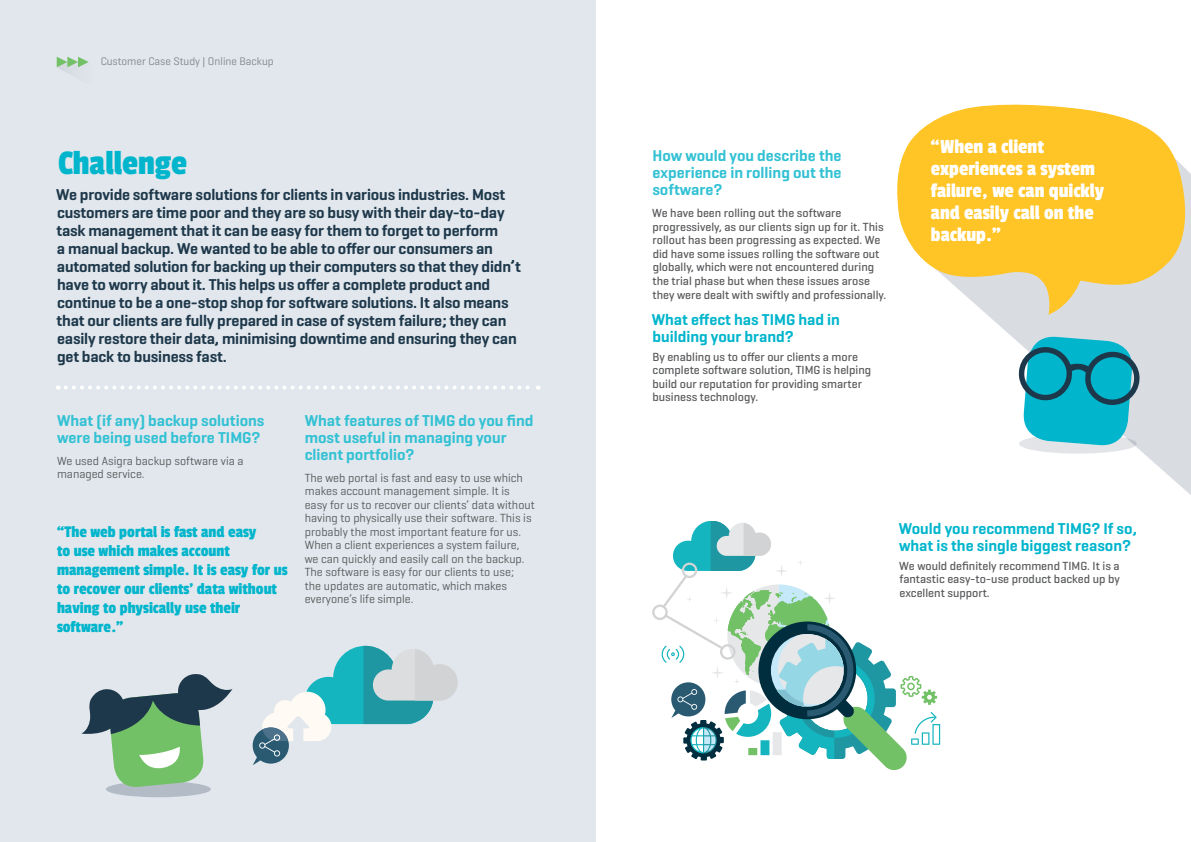
<style>
.page{position:relative;width:1191px;height:842px;background:#fff}
.page>*{position:absolute;margin:0;border:0;box-sizing:border-box;transform-origin:0 0}
.t1{font:36px "Passion One";color:#00b5cc}
.t2{font:21px/22px "Passion One";color:#fff}
.t3{font:17px/19px "Passion One";color:#00b5cc}
.t4{font:600 16px/18px "Geogrotesque";letter-spacing:-.01em;color:#1e384b}
.t5{font:600 16px/17px "Geogrotesque";color:#32c1d4}
.t6{font:600 16px/17px "Geogrotesque";color:#00b5cc}
.t7{font:500 12px/13.6px "Geogrotesque";color:#58595b}
.t8{font:12px/13.5px "Geogrotesque";color:#58595b}
.t9{font:11.2px "Geogrotesque";color:#939598}
</style>
<div class="page">
<svg style="left:988px;top:168px;width:203px;height:327px;fill:#d9dce1"></svg>
<div style="left:0;top:0;width:595px;height:842px;background:#e1e7ec"></div>
<svg style="left:57px;top:57px;width:32px;height:16px"></svg>
<svg style="left:66px;top:385px;width:473px;height:4px"></svg>
<svg style="left:897px;top:104px;width:288px;height:211px;background:#facf5a"></svg>
<svg style="left:652px;top:522px;width:288px;height:248px"></svg>
<div style="left:1019px;top:434px;width:117px;height:20px;background:#e2e4e8;border-radius:50%"></div>
<svg style="left:1017px;top:335px;width:124px;height:112px;background:#37b0c2"></svg>
<div style="left:106px;top:781px;width:105px;height:16px;background:#b3bbc6;border-radius:50%"></div>
<svg style="left:81px;top:674px;width:151px;height:115px"></svg>
<svg style="left:253px;top:646px;width:204px;height:119px"></svg>
<p class="t9" style="left:100px;top:54px;width:175px">Customer Case Study | Online Backup</p>
<h1 class="t1" style="left:58px;top:144px;width:130px">Challenge</h1>
<p class="t4" style="left:56px;top:186px;width:466px">We provide software solutions for clients in various industries. Most customers are time poor and they are so busy with their day-to-day task management that it can be easy for them to forget to perform<br>a manual backup. We wanted to be able to offer our consumers an automated solution for backing up their computers so that they didn’t have to worry about it. This helps us offer a complete product and continue to be a one-stop shop for software solutions. It also means that our clients are fully prepared in case of system failure; they can easily restore their data, minimising downtime and ensuring they can get back to business fast.</p>
<p class="t5" style="left:57px;top:412px;width:209px">What (if any) backup solutions were being used before TIMG?</p>
<p class="t8" style="left:57px;top:453px;width:188px">We used Asigra backup software via a managed service.</p>
<p class="t3" style="left:57px;top:522px;width:232px">“The web portal is fast and easy<br>to use which makes account management simple. It is easy for us to recover our clients’ data without having to physically use their software.”</p>
<p class="t5" style="left:305px;top:412px;width:230px">What features of TIMG do you find most useful in managing your client portfolio?</p>
<p class="t8" style="left:305px;top:470px;width:232px">The web portal is fast and easy to use which makes account management simple. It is easy for us to recover our clients’ data without having to physically use their software. This is probably the most important feature for us.<br>When a client experiences a system failure, we can quickly and easily call on the backup.<br>The software is easy for our clients to use;<br>the updates are automatic, which makes everyone’s life simple.</p>
<p class="t5" style="left:652px;top:147px;width:191px;text-align:justify">How would you describe the experience in rolling out the software?</p>
<p class="t7" style="left:652px;top:206px;width:235px">We have been rolling out the software progressively, as our clients sign up for it. This rollout has been progressing as expected. We did have some issues rolling the software out globally, which were not encountered during the trial phase but when these issues arose they were dealt with swiftly and professionally.</p>
<p class="t6" style="left:651px;top:310px;width:190px">What effect has TIMG had in building your brand?</p>
<p class="t7" style="left:652px;top:350px;width:220px">By enabling us to offer our clients a more complete software solution, TIMG is helping build our reputation for providing smarter business technology.</p>
<h2 class="t2" style="left:931px;top:135px;width:175px">“When a client experiences a system failure, we can quickly and easily call on the backup.”</h2>
<p class="t6" style="left:898px;top:519px;width:240px">Would you recommend TIMG? If so, what is the single biggest reason?</p>
<p class="t7" style="left:899px;top:559px;width:222px;text-align:justify">We would definitely recommend TIMG. It is a fantastic easy-to-use product backed up by excellent support.</p>
</div>
